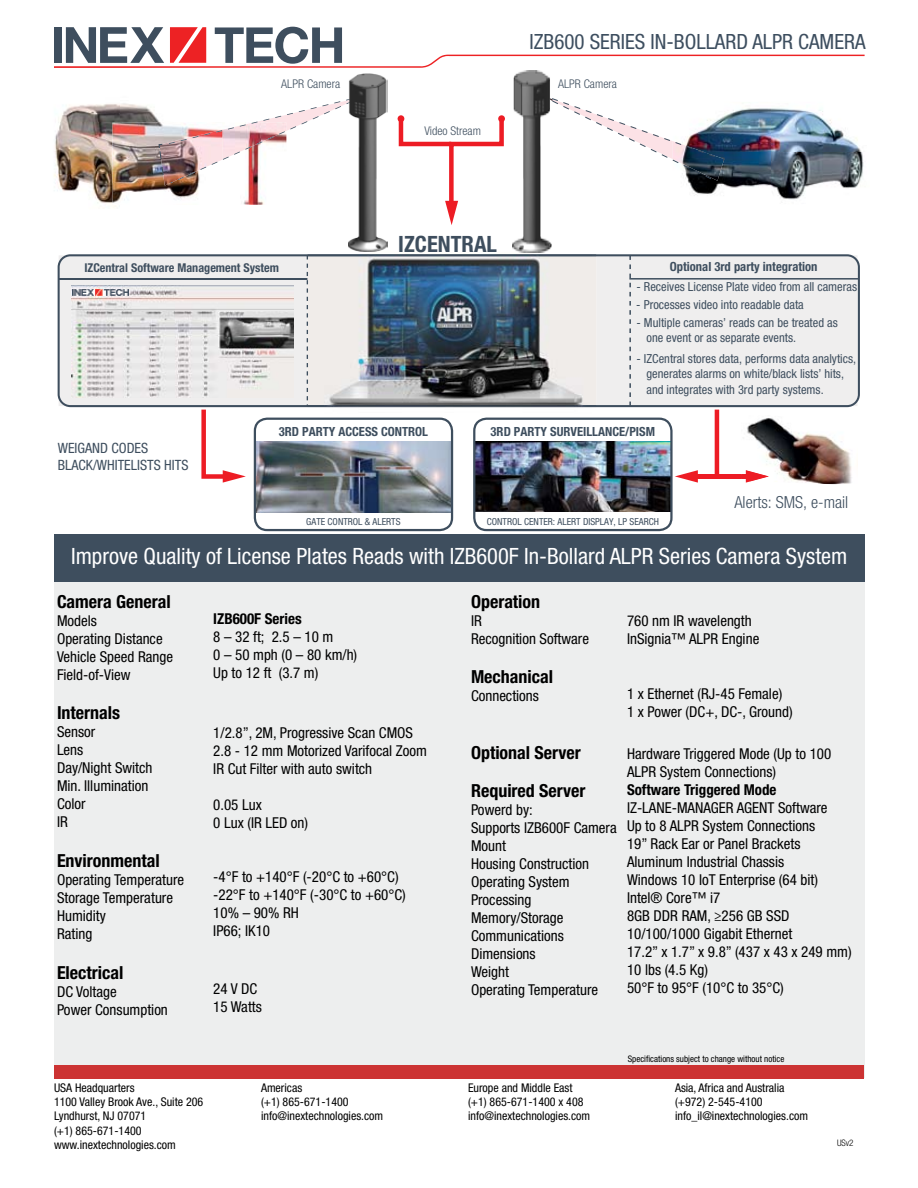
<style>
.page{position:relative;width:918px;height:1188px;background:#fff}
.page>*{position:absolute;margin:0;border:0;box-sizing:border-box;transform-origin:0 0}
.t1{font:condensed 22.5px "Helvetica Neue LT Std";color:#fff}
.t2{font:700 condensed 22.5px "Helvetica Neue LT Std";color:#3e4e5e}
.t3{font:condensed 21px "Helvetica Neue LT Std";color:#3d4e5f}
.t4{font:700 condensed 18px/38.1px "Helvetica Neue LT Std";color:#000}
.t5{font:300 condensed 16.65px "Helvetica Neue LT Std";color:#3e4e5e}
.t6{font:condensed 15px/18px "Helvetica Neue LT Std";color:#000}
.t7{font:700 condensed 15px "Helvetica Neue LT Std";color:#000}
.t8{font:condensed 14.25px/17.1px "Helvetica Neue LT Std";color:#3e4e5e}
.t9{font:700 condensed 12.6px "Helvetica Neue LT Std";color:#3e4e5e}
.t10{font:condensed 12.45px/15.1px "Helvetica Neue LT Std";color:#3e4e5e}
.t11{font:700 condensed 12.15px "Helvetica Neue LT Std";color:#3e4e5e}
.t12{font:condensed 12px/14.4px "Helvetica Neue LT Std";color:#000}
.t13{font:300 condensed 12px "Helvetica Neue LT Std";color:#3e4e5e}
.t14{font:condensed 9.75px "Helvetica Neue LT Std";color:#3e4e5e}
.t15{font:condensed 9px "Helvetica Neue LT Std";color:#000}
.t16{font:300 condensed 9px "Helvetica Neue LT Std";color:#000}
</style>
<div class="page">
<svg style="left:58px;top:254px;width:802px;height:153px;background:#e1e0e1"></svg>
<svg style="left:199px;top:405px;width:47px;height:78px"></svg>
<svg style="left:675px;top:405px;width:46px;height:78px"></svg>
<hr style="left:691px;top:475px;width:64px;height:4px;background:#ed1c24">
<img style="left:747px;top:418px;width:105px;height:67px">
<svg style="left:741px;top:470px;width:28px;height:13px"></svg>
<img style="left:746px;top:470px;width:23px;height:11px">
<img style="left:257px;top:442px;width:193px;height:71px">
<div style="left:254px;top:418px;width:199px;height:113px;border:2px solid #3e4e5e;border-radius:12px"></div>
<img style="left:476px;top:442px;width:194px;height:70px">
<div style="left:473px;top:418px;width:200px;height:113px;border:2px solid #3e4e5e;border-radius:12px"></div>
<hr style="left:59px;top:278px;width:248px;height:2px;background:#3e4e5e">
<hr style="left:629px;top:278px;width:229px;height:2px;background:#3e4e5e">
<svg style="left:629px;top:255px;width:2px;height:151px"></svg>
<img style="left:73px;top:289px;width:55px;height:7px">
<img style="left:307px;top:254px;width:289px;height:153px">
<div style="left:54px;top:535px;width:811px;height:543px;background:#edeeee"></div>
<div style="left:54px;top:534px;width:811px;height:47px;background:#3e4e5e"></div>
<div style="left:54px;top:1066px;width:810px;height:13px;background:#c33"></div>
<svg style="left:54px;top:27px;width:811px;height:41px"></svg>
<img style="left:54px;top:104px;width:67px;height:103px">
<img style="left:121px;top:103px;width:37px;height:19px">
<img style="left:687px;top:108px;width:177px;height:92px">
<img style="left:687px;top:180px;width:37px;height:1px">
<img style="left:112px;top:122px;width:152px;height:83px">
<img style="left:159px;top:183px;width:63px;height:3px">
<svg style="left:551px;top:98px;width:174px;height:82px"></svg>
<img style="left:158px;top:99px;width:190px;height:84px">
<svg style="left:397px;top:115px;width:108px;height:110px"></svg>
<div style="left:398px;top:115px;width:6px;height:7px;background:#ed1c24;border-radius:50%"></div>
<img style="left:512px;top:71px;width:39px;height:182px">
<img style="left:348px;top:73px;width:39px;height:179px">
<h2 class="t3" style="left:530px;top:30px;width:337px">IZB600 SERIES IN-BOLLARD ALPR CAMERA</h2>
<p class="t13" style="left:281px;top:77px;width:60px">ALPR Camera</p>
<p class="t13" style="left:558px;top:77px;width:60px">ALPR Camera</p>
<p class="t13" style="left:424px;top:124px;width:58px">Video Stream</p>
<h1 class="t2" style="left:398px;top:230px;width:100px">IZCENTRAL</h1>
<p class="t11" style="left:84px;top:260px;width:196px">IZCentral Software Management System</p>
<p class="t9" style="left:670px;top:259px;width:149px">Optional 3rd party integration</p>
<p class="t8" style="left:58px;top:439px;width:132px">WEIGAND CODES<br>BLACK/WHITELISTS HITS</p>
<p class="t9" style="left:279px;top:424px;width:151px">3RD PARTY ACCESS CONTROL</p>
<p class="t14" style="left:306px;top:516px;width:96px">GATE CONTROL &amp; ALERTS</p>
<p class="t10" style="left:637px;top:279px;width:222px">- Receives License Plate video from all cameras</p>
<p class="t10" style="left:647px;top:315px;width:193px;text-indent:-10px">- Multiple cameras’ reads can be treated as one event or as separate events.</p>
<p class="t10" style="left:647px;top:351px;width:211px;text-indent:-10px">- IZCentral stores data, performs data analytics, generates alarms on white/black lists’ hits, and integrates with 3rd party systems.</p>
<p class="t10" style="left:636px;top:297px;width:169px">- Processes video into readable data</p>
<p class="t9" style="left:491px;top:424px;width:166px">3RD PARTY SURVEILLANCE/PISM</p>
<p class="t14" style="left:487px;top:516px;width:174px">CONTROL CENTER: ALERT DISPLAY, LP SEARCH</p>
<p class="t5" style="left:734px;top:492px;width:115px">Alerts: SMS, e-mail</p>
<h1 class="t1" style="left:71px;top:543px;width:778px">Improve Quality of License Plates Reads with IZB600F In-Bollard ALPR Series Camera System</h1>
<p class="t4" style="left:57px;top:582px;width:115px">Camera General</p>
<p class="t6" style="left:57px;top:611px;width:118px">Models<br>Operating Distance<br>Vehicle Speed Range<br>Field-of-View</p>
<p class="t4" style="left:57px;top:694px;width:65px">Internals</p>
<p class="t6" style="left:57px;top:723px;width:97px">Sensor<br>Lens<br>Day/Night Switch<br>Min. Illumination<br>Color<br>IR</p>
<p class="t4" style="left:57px;top:841px;width:104px">Environmental</p>
<p class="t6" style="left:57px;top:871px;width:129px">Operating Temperature<br>Storage Temperature<br>Humidity<br>Rating</p>
<p class="t4" style="left:57px;top:953px;width:68px">Electrical</p>
<p class="t6" style="left:57px;top:982px;width:112px">DC Voltage<br>Power Consumption</p>
<p class="t4" style="left:471px;top:582px;width:71px">Operation</p>
<p class="t6" style="left:471px;top:611px;width:120px">IR<br>Recognition Software</p>
<p class="t4" style="left:471px;top:658px;width:84px">Mechanical</p>
<p class="t6" style="left:471px;top:687px;width:70px">Connections</p>
<p class="t7" style="left:213px;top:610px;width:90px">IZB600F Series</p>
<p class="t6" style="left:213px;top:628px;width:145px">8 – 32 ft; 2.5 – 10 m<br>0 – 50 mph (0 – 80 km/h)<br>Up to 12 ft (3.7 m)</p>
<p class="t6" style="left:627px;top:611px;width:134px">760 nm IR wavelength<br>InSignia™ ALPR Engine</p>
<p class="t6" style="left:627px;top:685px;width:167px">1 x Ethernet (RJ-45 Female)<br>1 x Power (DC+, DC-, Ground)</p>
<p class="t6" style="left:627px;top:745px;width:206px">Hardware Triggered Mode (Up to 100<br>ALPR System Connections)</p>
<p class="t7" style="left:627px;top:781px;width:151px">Software Triggered Mode</p>
<p class="t6" style="left:627px;top:799px;width:226px">IZ-LANE-MANAGER AGENT Software<br>Up to 8 ALPR System Connections<br>19” Rack Ear or Panel Brackets<br>Aluminum Industrial Chassis<br>Windows 10 IoT Enterprise (64 bit)<br>Intel® Core™ i7<br>8GB DDR RAM, ≥256 GB SSD<br>10/100/1000 Gigabit Ethernet<br>17.2” x 1.7” x 9.8” (437 x 43 x 249 mm)<br>10 lbs (4.5 Kg)<br>50°F to 95°F (10°C to 35°C)</p>
<p class="t6" style="left:213px;top:724px;width:215px">1/2.8”, 2M, Progressive Scan CMOS<br>2.8 - 12 mm Motorized Varifocal Zoom<br>IR Cut Filter with auto switch</p>
<p class="t6" style="left:213px;top:796px;width:96px">0.05 Lux<br>0 Lux (IR LED on)</p>
<p class="t4" style="left:471px;top:733px;width:116px">Optional Server<br>Required Server</p>
<p class="t6" style="left:471px;top:801px;width:147px">Powerd by:<br>Supports IZB600F Camera<br>Mount<br>Housing Construction<br>Operating System<br>Processing<br>Memory/Storage<br>Communications<br>Dimensions<br>Weight<br>Operating Temperature</p>
<p class="t6" style="left:213px;top:868px;width:194px">-4°F to +140°F (-20°C to +60°C) -22°F to +140°F (-30°C to +60°C)<br>10% – 90% RH<br>IP66; IK10</p>
<p class="t6" style="left:213px;top:980px;width:50px">24 V DC<br>15 Watts</p>
<p class="t15" style="left:628px;top:1053px;width:158px">Specifications subject to change without notice</p>
<p class="t12" style="left:54px;top:1080px;width:151px">USA Headquarters<br>1100 Valley Brook Ave., Suite 206<br>Lyndhurst, NJ 07071<br>(+1) 865-671-1400 www.inextechnologies.com</p>
<p class="t12" style="left:261px;top:1080px;width:124px">Americas<br>(+1) 865-671-1400 info@inextechnologies.com</p>
<p class="t12" style="left:468px;top:1080px;width:124px">Europe and Middle East (+1) 865-671-1400 x 408 info@inextechnologies.com</p>
<p class="t12" style="left:675px;top:1080px;width:135px">Asia, Africa and Australia (+972) 2-545-4100 info_il@inextechnologies.com</p>
<p class="t16" style="left:837px;top:1137px;width:18px">USv2</p>
</div>
